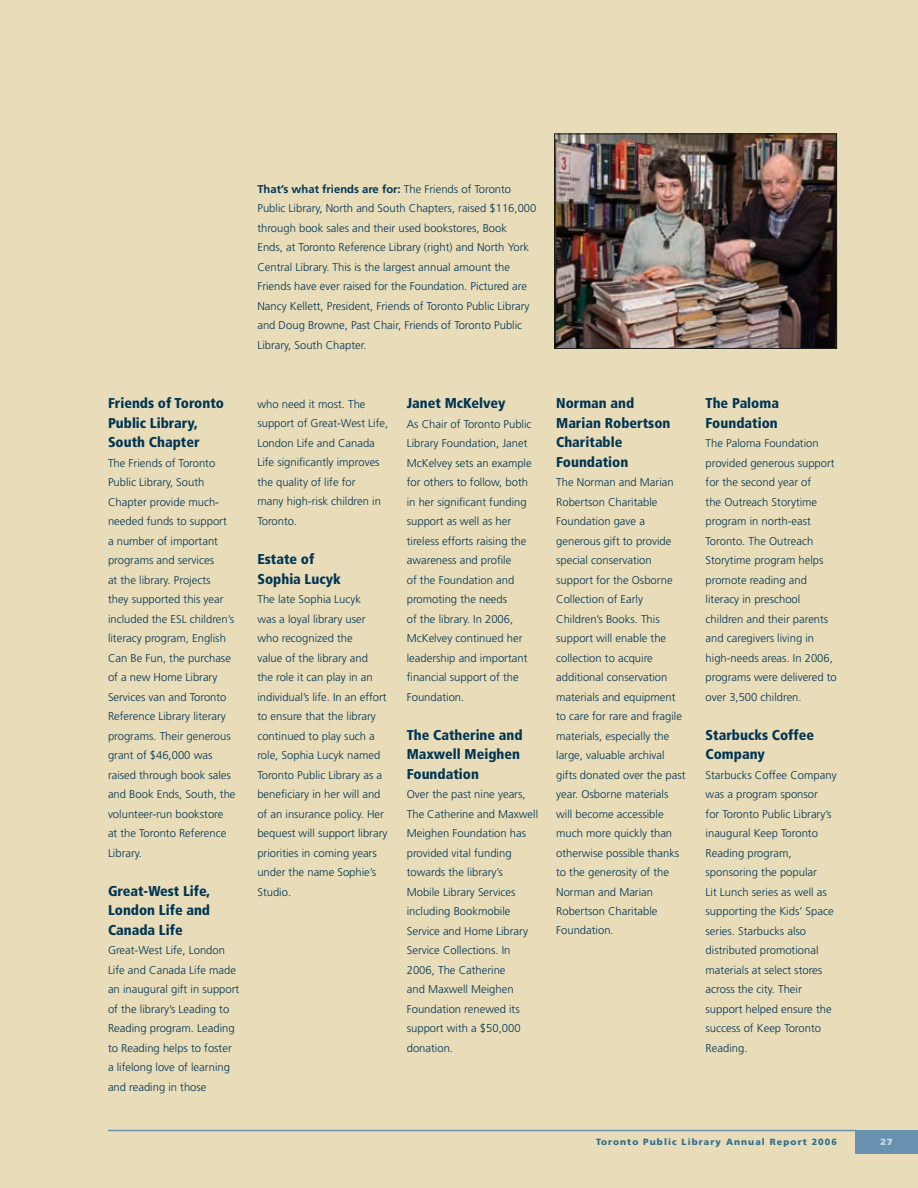
<style>
.page{position:relative;width:918px;height:1188px;background:#e8dcb9}
.page>*{position:absolute;margin:0;border:0;box-sizing:border-box;transform-origin:0 0}
.t1{font:900 condensed 14.25px/19.5px "Frutiger";color:#003553}
.t2{font:300 11.25px/19.5px "Frutiger";color:#003553}
.t3{font:900 9px "Frutiger";letter-spacing:.12em;color:#2e6d8e}
.t4{font:900 9px "Frutiger";color:#c4d5e4}
.s1{font-weight:700}
</style>
<div class="page">
<img style="left:556px;top:136px;width:279px;height:211px">
<div style="left:554px;top:134px;width:283px;height:215px;border:1px solid #1c1c1a"></div>
<hr style="left:108px;top:1130px;width:748px;height:1px;background:#6791ae">
<div style="left:855px;top:1130px;width:63px;height:23px;background:#6791ae"></div>
<p class="t2" style="left:257px;top:179px;width:281px"><span class="s1">That’s what friends are for:</span> The Friends of Toronto Public Library, North and South Chapters, raised $116,000 through book sales and their used bookstores, Book<br>Ends, at Toronto Reference Library (right) and North York Central Library. This is the largest annual amount the Friends have ever raised for the Foundation. Pictured are Nancy Kellett, President, Friends of Toronto Public Library and Doug Browne, Past Chair, Friends of Toronto Public Library, South Chapter.</p>
<p class="t1" style="left:108px;top:393px;width:118px">Friends of Toronto<br>Public Library,<br>South Chapter</p>
<p class="t2" style="left:108px;top:453px;width:129px">The Friends of Toronto<br>Public Library, South<br>Chapter provide much&shy;needed funds to support<br>a number of important programs and services<br>at the library. Projects<br>they supported this year included the ESL children’s literacy program, English<br>Can Be Fun, the purchase of a new Home Library<br>Services van and Toronto<br>Reference Library literary programs. Their generous grant of $46,000 was raised through book sales and Book Ends, South, the volunteer-run bookstore at the Toronto Reference<br>Library.</p>
<p class="t1" style="left:108px;top:881px;width:104px;text-align:justify">Great-West Life, London Life and Canada Life</p>
<p class="t2" style="left:108px;top:941px;width:133px">Great-West Life, London<br>Life and Canada Life made an inaugural gift in support of the library’s Leading to<br>Reading program. Leading to Reading helps to foster a lifelong love of learning and reading in those</p>
<p class="t2" style="left:257px;top:394px;width:132px">who need it most. The support of Great-West Life,<br>London Life and Canada<br>Life significantly improves the quality of life for<br>many high-risk children in<br>Toronto.</p>
<p class="t1" style="left:257px;top:549px;width:85px">Estate of<br>Sophia Lucyk</p>
<p class="t2" style="left:257px;top:590px;width:132px">The late Sophia Lucyk<br>was a loyal library user who recognized the<br>value of the library and<br>the role it can play in an individual’s life. In an effort to ensure that the library continued to play such a role, Sophia Lucyk named<br>Toronto Public Library as a beneficiary in her will and of an insurance policy. Her bequest will support library priorities in coming years under the name Sophie’s<br>Studio.</p>
<p class="t1" style="left:407px;top:393px;width:100px">Janet McKelvey</p>
<p class="t2" style="left:407px;top:414px;width:126px">As Chair of Toronto Public<br>Library Foundation, Janet<br>McKelvey sets an example for others to follow, both in her significant funding support as well as her tireless efforts raising the awareness and profile<br>of the Foundation and promoting the needs<br>of the library. In 2006,<br>McKelvey continued her leadership and important financial support of the<br>Foundation.</p>
<p class="t1" style="left:407px;top:725px;width:117px">The Catherine and<br>Maxwell Meighen<br>Foundation</p>
<p class="t2" style="left:407px;top:785px;width:133px">Over the past nine years,<br>The Catherine and Maxwell<br>Meighen Foundation has provided vital funding towards the library’s<br>Mobile Library Services including Bookmobile<br>Service and Home Library<br>Service Collections. In<br>2006, The Catherine<br>and Maxwell Meighen<br>Foundation renewed its support with a $50,000 donation.</p>
<p class="t1" style="left:556px;top:393px;width:116px">Norman and<br>Marian Robertson<br>Charitable<br>Foundation</p>
<p class="t2" style="left:556px;top:473px;width:131px">The Norman and Marian<br>Robertson Charitable<br>Foundation gave a generous gift to provide special conservation support for the Osborne<br>Collection of Early<br>Children’s Books. This support will enable the collection to acquire additional conservation materials and equipment to care for rare and fragile materials, especially the large, valuable archival gifts donated over the past year. Osborne materials will become accessible much more quickly than otherwise possible thanks to the generosity of the<br>Norman and Marian<br>Robertson Charitable<br>Foundation.</p>
<p class="t1" style="left:706px;top:393px;width:75px">The Paloma<br>Foundation</p>
<p class="t2" style="left:706px;top:434px;width:133px">The Paloma Foundation provided generous support for the second year of<br>the Outreach Storytime program in north-east<br>Toronto. The Outreach<br>Storytime program helps promote reading and literacy in preschool children and their parents and caregivers living in high-needs areas. In 2006, programs were delivered to over 3,500 children.</p>
<p class="t1" style="left:706px;top:725px;width:110px">Starbucks Coffee<br>Company</p>
<p class="t2" style="left:706px;top:765px;width:133px">Starbucks Coffee Company was a program sponsor<br>for Toronto Public Library’s inaugural Keep Toronto<br>Reading program, sponsoring the popular<br>Lit Lunch series as well as supporting the Kids’ Space series. Starbucks also distributed promotional materials at select stores across the city. Their support helped ensure the success of Keep Toronto<br>Reading.</p>
<p class="t3" style="left:596px;top:1136px;width:242px">Toronto Public Library Annual Report 2006</p>
<p class="t4" style="left:881px;top:1136px;width:13px">27</p>
</div>
